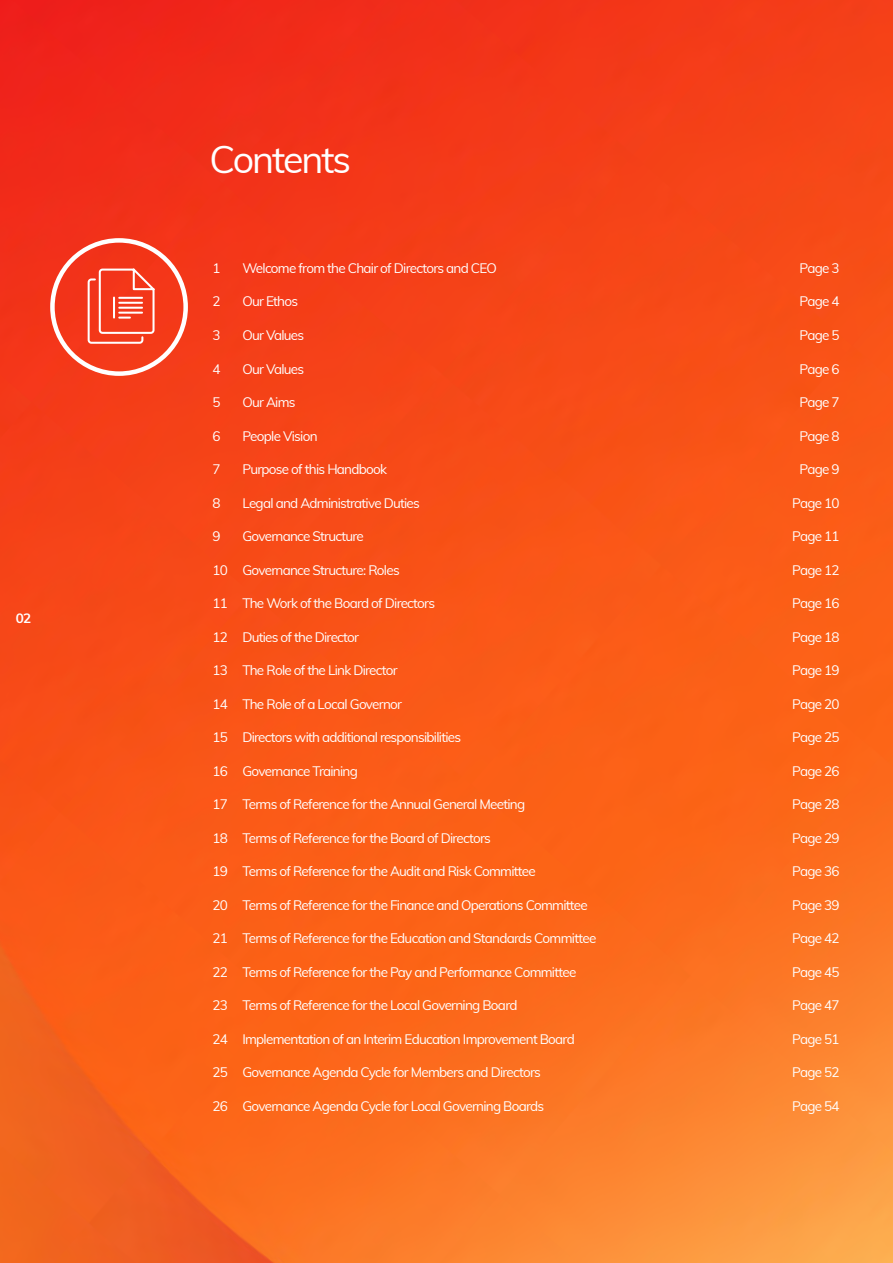
<style>
.page{position:relative;width:893px;height:1263px;background:#fff}
.page>*{position:absolute;margin:0;border:0;box-sizing:border-box;transform-origin:0 0}
.t1{font:37.5px "Muli";letter-spacing:-.055em;color:#fff}
.t2{font:13.5px "Muli";letter-spacing:-.055em;color:#fff}
.t3{font:700 13.5px "Muli";color:#fff}
</style>
<div class="page">
<img style="left:0;top:0;width:893px;height:1263px">
<div style="left:50px;top:238px;width:138px;height:138px;border:4px solid #fff;border-radius:50%"></div>
<svg style="left:87px;top:267px;width:69px;height:78px;background:#f55d45"></svg>
<p class="t3" style="left:16px;top:608px;width:17px">02</p>
<p class="t1" style="left:209px;top:132px;width:143px">Contents</p>
<p class="t2" style="left:213px;top:258px;width:10px">1</p>
<p class="t2" style="left:242px;top:258px;width:256px">Welcome from the Chair of Directors and CEO</p>
<p class="t2" style="left:799px;top:258px;width:42px">Page 3</p>
<p class="t2" style="left:213px;top:292px;width:10px">2</p>
<p class="t2" style="left:242px;top:292px;width:57px">Our Ethos</p>
<p class="t2" style="left:799px;top:292px;width:42px">Page 4</p>
<p class="t2" style="left:213px;top:325px;width:10px">3</p>
<p class="t2" style="left:242px;top:325px;width:63px">Our Values</p>
<p class="t2" style="left:799px;top:325px;width:42px">Page 5</p>
<p class="t2" style="left:213px;top:359px;width:10px">4</p>
<p class="t2" style="left:242px;top:359px;width:63px">Our Values</p>
<p class="t2" style="left:799px;top:359px;width:42px">Page 6</p>
<p class="t2" style="left:213px;top:392px;width:10px">5</p>
<p class="t2" style="left:242px;top:392px;width:55px">Our Aims</p>
<p class="t2" style="left:799px;top:392px;width:42px">Page 7</p>
<p class="t2" style="left:213px;top:426px;width:10px">6</p>
<p class="t2" style="left:242px;top:426px;width:77px">People Vision</p>
<p class="t2" style="left:799px;top:426px;width:42px">Page 8</p>
<p class="t2" style="left:213px;top:459px;width:10px">7</p>
<p class="t2" style="left:242px;top:459px;width:146px">Purpose of this Handbook</p>
<p class="t2" style="left:799px;top:459px;width:42px">Page 9</p>
<p class="t2" style="left:213px;top:493px;width:10px">8</p>
<p class="t2" style="left:242px;top:493px;width:179px">Legal and Administrative Duties</p>
<p class="t2" style="left:792px;top:493px;width:49px">Page 10</p>
<p class="t2" style="left:213px;top:526px;width:10px">9</p>
<p class="t2" style="left:242px;top:526px;width:123px">Governance Structure</p>
<p class="t2" style="left:792px;top:526px;width:49px">Page 11</p>
<p class="t2" style="left:213px;top:560px;width:189px">10 Governance Structure: Roles</p>
<p class="t2" style="left:792px;top:560px;width:49px">Page 12</p>
<p class="t2" style="left:213px;top:593px;width:224px">11 The Work of the Board of Directors</p>
<p class="t2" style="left:792px;top:593px;width:49px">Page 16</p>
<p class="t2" style="left:213px;top:627px;width:148px">12 Duties of the Director</p>
<p class="t2" style="left:792px;top:627px;width:49px">Page 18</p>
<p class="t2" style="left:213px;top:660px;width:187px">13 The Role of the Link Director</p>
<p class="t2" style="left:792px;top:660px;width:49px">Page 19</p>
<p class="t2" style="left:213px;top:694px;width:191px">14 The Role of a Local Governor</p>
<p class="t2" style="left:792px;top:694px;width:49px">Page 20</p>
<p class="t2" style="left:213px;top:727px;width:250px">15 Directors with additional responsibilities</p>
<p class="t2" style="left:792px;top:727px;width:49px">Page 25</p>
<p class="t2" style="left:213px;top:761px;width:147px">16 Governance Training</p>
<p class="t2" style="left:792px;top:761px;width:49px">Page 26</p>
<p class="t2" style="left:213px;top:794px;width:314px">17 Terms of Reference for the Annual General Meeting</p>
<p class="t2" style="left:792px;top:794px;width:49px">Page 28</p>
<p class="t2" style="left:213px;top:828px;width:280px">18 Terms of Reference for the Board of Directors</p>
<p class="t2" style="left:792px;top:828px;width:49px">Page 29</p>
<p class="t2" style="left:213px;top:862px;width:325px">19 Terms of Reference for the Audit and Risk Committee</p>
<p class="t2" style="left:792px;top:862px;width:49px">Page 36</p>
<p class="t2" style="left:213px;top:895px;width:377px">20 Terms of Reference for the Finance and Operations Committee</p>
<p class="t2" style="left:792px;top:895px;width:49px">Page 39</p>
<p class="t2" style="left:213px;top:929px;width:385px">21 Terms of Reference for the Education and Standards Committee</p>
<p class="t2" style="left:792px;top:929px;width:49px">Page 42</p>
<p class="t2" style="left:213px;top:962px;width:365px">22 Terms of Reference for the Pay and Performance Committee</p>
<p class="t2" style="left:792px;top:962px;width:49px">Page 45</p>
<p class="t2" style="left:213px;top:996px;width:306px">23 Terms of Reference for the Local Governing Board</p>
<p class="t2" style="left:792px;top:996px;width:49px">Page 47</p>
<p class="t2" style="left:213px;top:1029px;width:364px">24 Implementation of an Interim Education Improvement Board</p>
<p class="t2" style="left:792px;top:1029px;width:49px">Page 51</p>
<p class="t2" style="left:213px;top:1063px;width:330px">25 Governance Agenda Cycle for Members and Directors</p>
<p class="t2" style="left:792px;top:1063px;width:49px">Page 52</p>
<p class="t2" style="left:213px;top:1096px;width:333px">26 Governance Agenda Cycle for Local Governing Boards</p>
<p class="t2" style="left:792px;top:1096px;width:49px">Page 54</p>
</div>
